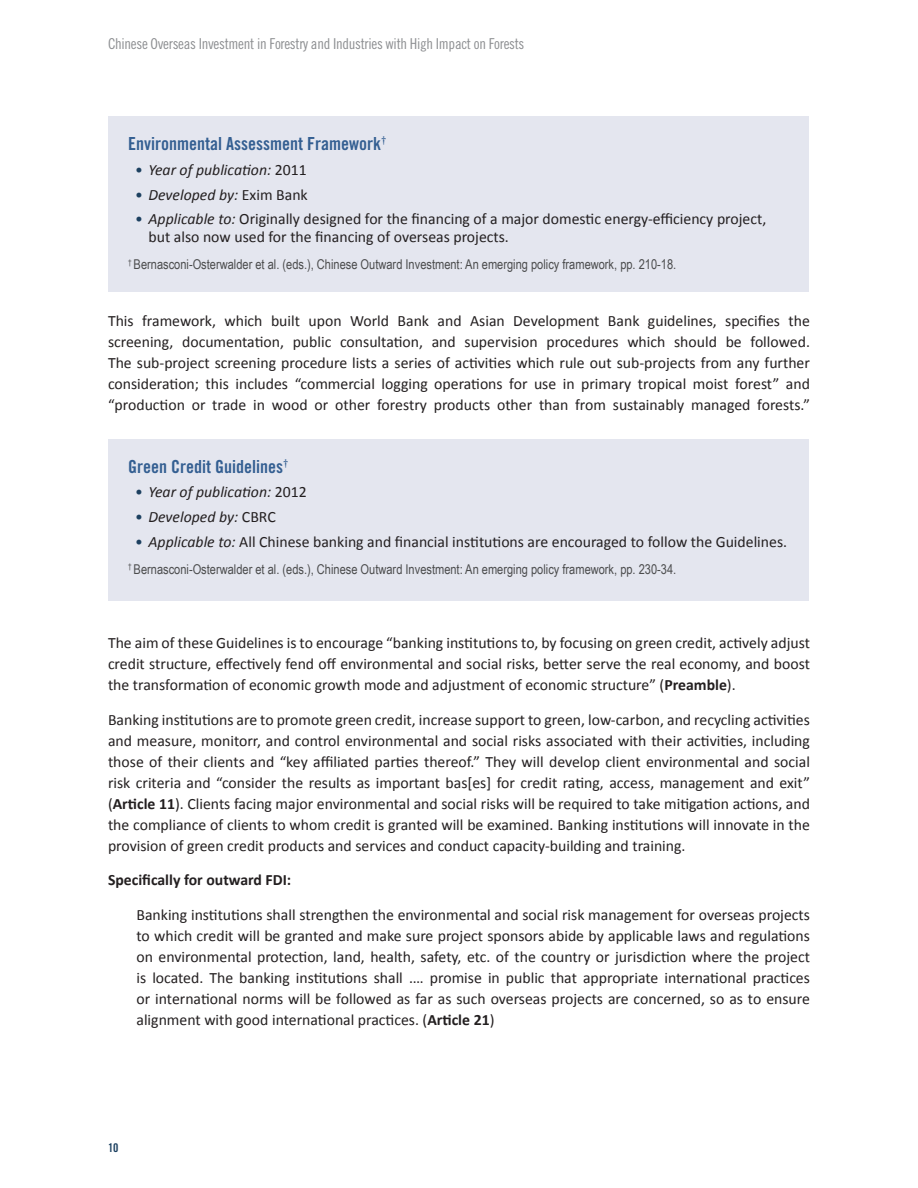
<style>
.page{position:relative;width:918px;height:1188px;background:#fff}
.page>*{position:absolute;margin:0;border:0;box-sizing:border-box;transform-origin:0 0}
.t1{font:18px "Trade Gothic Bold Cond Twenty";color:#345f92}
.Text{font:15.75px/21px "Calibri";color:#231f20;text-align:justify}
.Text-Indent{font:15.75px/21px "Calibri";color:#231f20;text-align:justify}
.t2{font:italic 15.75px "Calibri";color:#231f20}
.Text-2{font:700 15.75px "Calibri";color:#231f20}
.t3{font:15px "Trade Gothic Cond Eighteen";letter-spacing:-.02em;color:#808285}
.t4{font:13.5px "Arial Narrow";color:#4b4c4d}
.t5{font:12px "Trade Gothic Bold Cond Twenty";color:#1c4060}
.s1{font-style:normal;color:#1c4060}
.s2{font-style:normal}
.s3{color:#1c4060}
.s4{font-style:italic}
.s5{font-weight:700}
</style>
<div class="page">
<div style="left:108px;top:116px;width:700px;height:176px;background:#e4e6ef"></div>
<div style="left:108px;top:439px;width:700px;height:162px;background:#e4e6ef"></div>
<p class="t3" style="left:108px;top:35px;width:418px">Chinese Overseas Investment in Forestry and Industries with High Impact on Forests</p>
<p class="t1" style="left:128px;top:133px;width:260px">Environmental Assessment Framework<sup>†</sup></p>
<p class="t2" style="left:135px;top:159px;width:173px"><span class="s1">•</span> Year of publication: <span class="s2">2011</span></p>
<p class="t2" style="left:135px;top:184px;width:174px"><span class="s1">•</span> Developed by: <span class="s2">Exim Bank</span></p>
<p class="Text" style="left:148px;top:210px;width:619px;line-height:18px;text-indent:-13px"><span class="s3">•</span> <span class="s4">Applicable to:</span> Originally designed for the financing of a major domestic energy-efficiency project, but also now used for the financing of overseas projects.</p>
<p class="t4" style="left:128px;top:255px;width:550px"><sup>†</sup> Bernasconi-Osterwalder et al. (eds.), Chinese Outward Investment: An emerging policy framework, pp. 210-18.</p>
<p class="Text" style="left:108px;top:310px;width:704px">This framework, which built upon World Bank and Asian Development Bank guidelines, specifies the screening, documentation, public consultation, and supervision procedures which should be followed.<br>The sub-project screening procedure lists a series of activities which rule out sub-projects from any further consideration; this includes “commercial logging operations for use in primary tropical moist forest” and “production or trade in wood or other forestry products other than from sustainably managed forests.”</p>
<p class="t1" style="left:128px;top:455px;width:162px">Green Credit Guidelines<sup>†</sup></p>
<p class="t2" style="left:135px;top:481px;width:173px"><span class="s1">•</span> Year of publication: <span class="s2">2012</span></p>
<p class="t2" style="left:135px;top:506px;width:142px"><span class="s1">•</span> Developed by: <span class="s2">CBRC</span></p>
<p class="Text" style="left:135px;top:531px;width:654px"><span class="s3">•</span> <span class="s4">Applicable to:</span> All Chinese banking and financial institutions are encouraged to follow the Guidelines.</p>
<p class="t4" style="left:128px;top:559px;width:550px"><sup>†</sup> Bernasconi-Osterwalder et al. (eds.), Chinese Outward Investment: An emerging policy framework, pp. 230-34.</p>
<p class="Text" style="left:108px;top:632px;width:704px">The aim of these Guidelines is to encourage “banking institutions to, by focusing on green credit, actively adjust credit structure, effectively fend off environmental and social risks, better serve the real economy, and boost the transformation of economic growth mode and adjustment of economic structure” (<span class="s5">Preamble</span>).</p>
<p class="Text" style="left:108px;top:709px;width:704px">Banking institutions are to promote green credit, increase support to green, low-carbon, and recycling activities and measure, monitorr, and control environmental and social risks associated with their activities, including those of their clients and “key affiliated parties thereof.” They will develop client environmental and social risk criteria and “consider the results as important bas[es] for credit rating, access, management and exit” (<span class="s5">Article 11</span>). Clients facing major environmental and social risks will be required to take mitigation actions, and the compliance of clients to whom credit is granted will be examined. Banking institutions will innovate in the provision of green credit products and services and conduct capacity-building and training.</p>
<p class="Text-2" style="left:108px;top:870px;width:185px">Specifically for outward FDI:</p>
<p class="Text-Indent" style="left:136px;top:904px;width:675px">Banking institutions shall strengthen the environmental and social risk management for overseas projects to which credit will be granted and make sure project sponsors abide by applicable laws and regulations on environmental protection, land, health, safety, etc. of the country or jurisdiction where the project is located. The banking institutions shall .… promise in public that appropriate international practices or international norms will be followed as far as such overseas projects are concerned, so as to ensure alignment with good international practices. (<span class="s5">Article 21</span>)</p>
<p class="t5" style="left:108px;top:1140px;width:12px">10</p>
</div>
